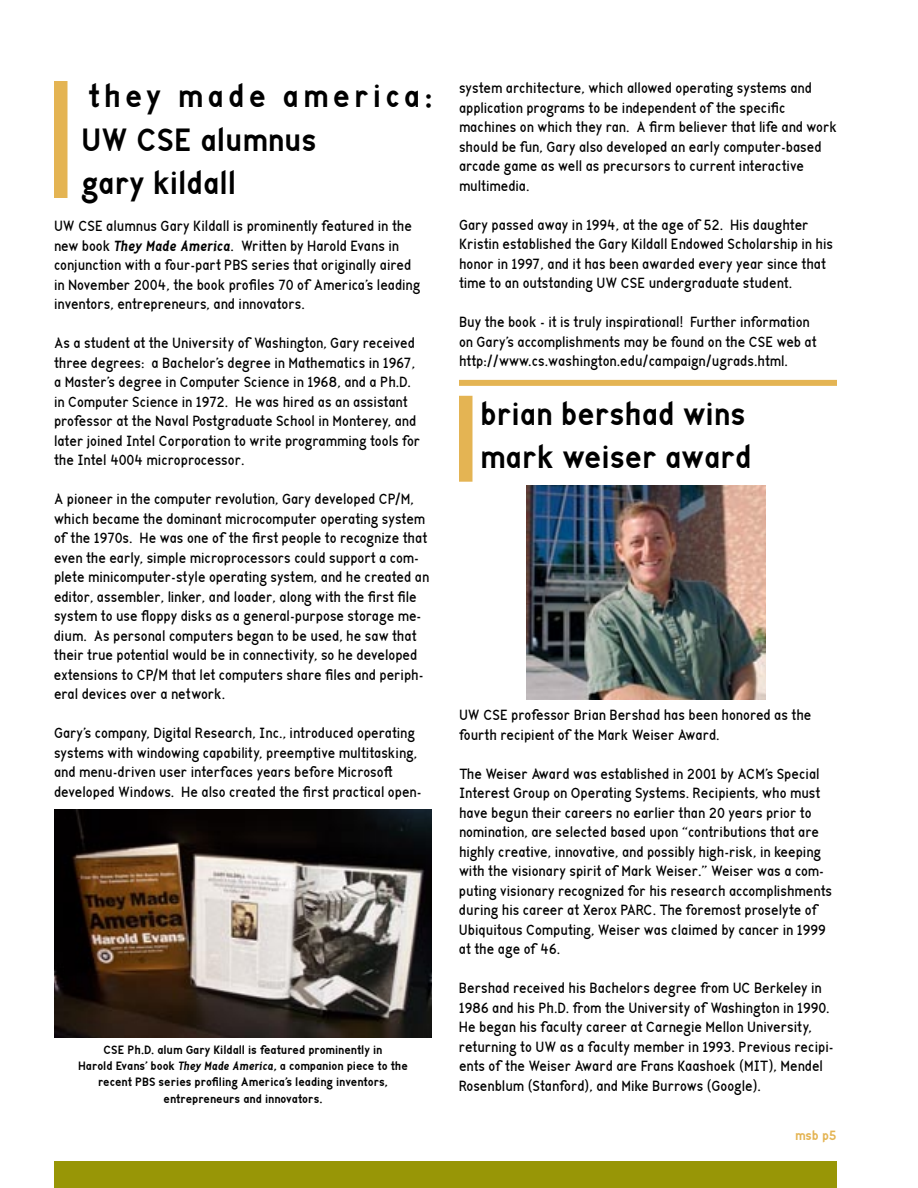
<style>
.page{position:relative;width:918px;height:1188px;background:#fff}
.page>*{position:absolute;margin:0;border:0;box-sizing:border-box;transform-origin:0 0}
.t1{font:700 36px/43.2px "Gf Index";color:#000}
.t2{font:16.5px/19.5px "Gf Index";color:#000}
.t3{font:700 15px "Gf Index";color:#e4b453}
.t4{font:700 13.5px/16.2px "Gf Index";color:#000;text-align:center}
.s1{font-weight:700;font-style:italic}
.s2{font-style:italic}
</style>
<div class="page">
<div style="left:54px;top:1161px;width:783px;height:27px;background:#989606"></div>
<div style="left:55px;top:82px;width:12px;height:115px;background:#e4b453"></div>
<div style="left:54px;top:81px;width:14px;height:117px;border:2px solid #e4b453"></div>
<div style="left:459px;top:380px;width:378px;height:6px;background:#e4b453"></div>
<div style="left:460px;top:397px;width:12px;height:84px;background:#e4b453"></div>
<div style="left:459px;top:396px;width:13px;height:86px;border:2px solid #e4b453"></div>
<img style="left:526px;top:486px;width:240px;height:213px">
<img style="left:54px;top:809px;width:378px;height:229px">
<h1 class="t1" style="left:81px;top:76px;width:353px">they made america:<br>UW CSE alumnus<br>gary kildall</h1>
<p class="t2" style="left:54px;top:217px;width:368px">UW CSE alumnus Gary Kildall is prominently featured in the new book <span class="s1">They Made America</span>. Written by Harold Evans in conjunction with a four-part PBS series that originally aired in November 2004, the book profiles 70 of America’s leading inventors, entrepreneurs, and innovators.</p>
<p class="t2" style="left:54px;top:334px;width:368px">As a student at the University of Washington, Gary received three degrees: a Bachelor’s degree in Mathematics in 1967, a Master’s degree in Computer Science in 1968, and a Ph.D. in Computer Science in 1972. He was hired as an assistant professor at the Naval Postgraduate School in Monterey, and later joined Intel Corporation to write programming tools for the Intel 4004 microprocessor.</p>
<p class="t2" style="left:54px;top:490px;width:377px">A pioneer in the computer revolution, Gary developed CP/M, which became the dominant microcomputer operating system of the 1970s. He was one of the first people to recognize that even the early, simple microprocessors could support a com&shy;plete minicomputer-style operating system, and he created an editor, assembler, linker, and loader, along with the first file system to use floppy disks as a general-purpose storage me&shy;dium. As personal computers began to be used, he saw that their true potential would be in connectivity, so he developed extensions to CP/M that let computers share files and periph&shy;eral devices over a network.</p>
<p class="t2" style="left:54px;top:724px;width:369px">Gary’s company, Digital Research, Inc., introduced operating systems with windowing capability, preemptive multitasking, and menu-driven user interfaces years before Microsoft developed Windows. He also created the first practical open-</p>
<p class="t4" style="left:78px;top:1042px;width:331px">CSE Ph.D. alum Gary Kildall is featured prominently in<br>Harold Evans’ book <span class="s2">They Made America</span>, a companion piece to the recent PBS series profiling America’s leading inventors, entrepreneurs and innovators.</p>
<p class="t2" style="left:459px;top:79px;width:380px">system architecture, which allowed operating systems and application programs to be independent of the specific machines on which they ran. A firm believer that life and work should be fun, Gary also developed an early computer-based arcade game as well as precursors to current interactive multimedia.</p>
<p class="t2" style="left:459px;top:216px;width:376px">Gary passed away in 1994, at the age of 52. His daughter Kristin established the Gary Kildall Endowed Scholarship in his honor in 1997, and it has been awarded every year since that time to an outstanding UW CSE undergraduate student.</p>
<p class="t2" style="left:459px;top:313px;width:359px">Buy the book - it is truly inspirational! Further information on Gary’s accomplishments may be found on the CSE web at http://www.cs.washington.edu/campaign/ugrads.html.</p>
<h1 class="t1" style="left:480px;top:394px;width:273px">brian bershad wins mark weiser award</h1>
<p class="t2" style="left:459px;top:706px;width:354px">UW CSE professor Brian Bershad has been honored as the fourth recipient of the Mark Weiser Award.</p>
<p class="t2" style="left:459px;top:765px;width:375px">The Weiser Award was established in 2001 by ACM’s Special Interest Group on Operating Systems. Recipients, who must have begun their careers no earlier than 20 years prior to nomination, are selected based upon “contributions that are highly creative, innovative, and possibly high-risk, in keeping with the visionary spirit of Mark Weiser.” Weiser was a com&shy;puting visionary recognized for his research accomplishments during his career at Xerox PARC. The foremost proselyte of Ubiquitous Computing, Weiser was claimed by cancer in 1999 at the age of 46.</p>
<p class="t2" style="left:459px;top:979px;width:376px">Bershad received his Bachelors degree from UC Berkeley in 1986 and his Ph.D. from the University of Washington in 1990.<br>He began his faculty career at Carnegie Mellon University, returning to UW as a faculty member in 1993. Previous recipi&shy;ents of the Weiser Award are Frans Kaashoek (MIT), Mendel Rosenblum (Stanford), and Mike Burrows (Google).</p>
<p class="t3" style="left:795px;top:1128px;width:43px">msb p5</p>
</div>
